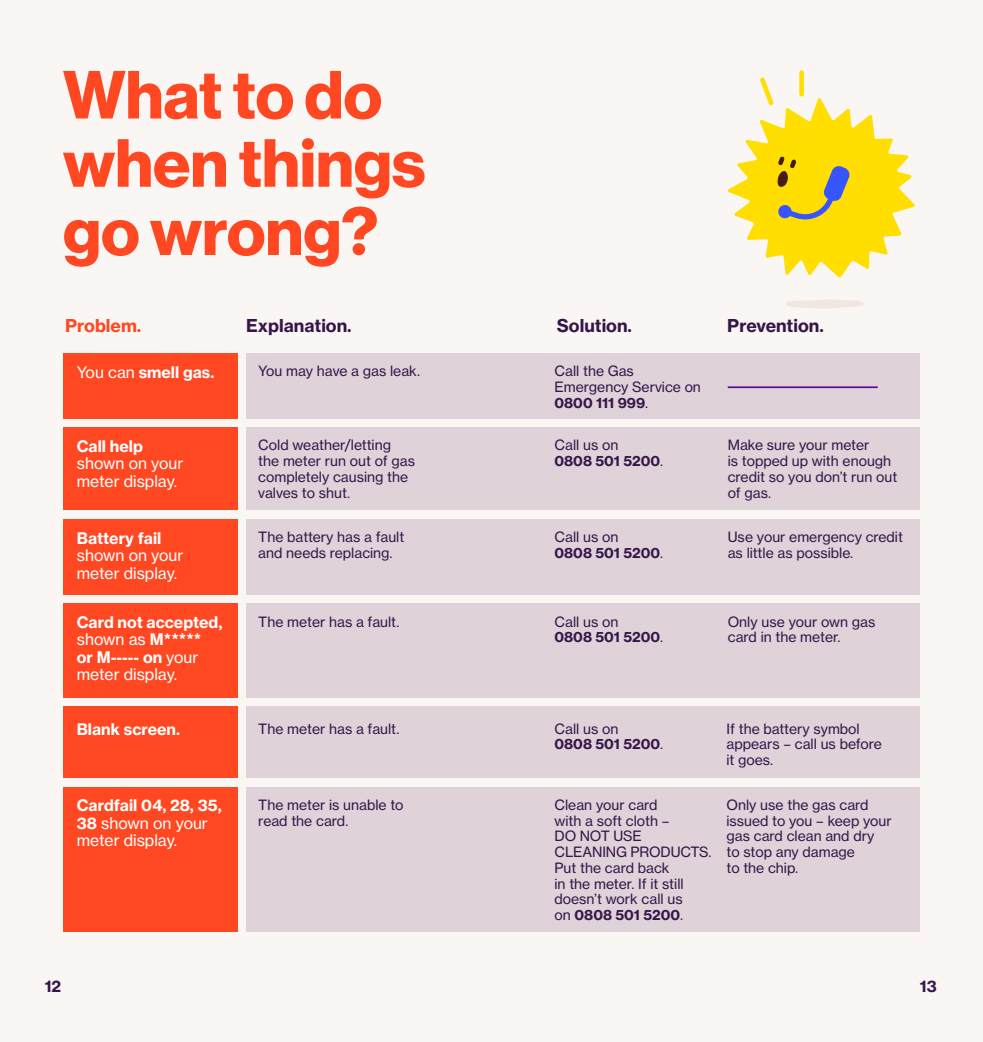
<style>
.page{position:relative;width:983px;height:1042px;background:#fff}
.page>*{position:absolute;margin:0;border:0;box-sizing:border-box;transform-origin:0 0}
.t1{font:700 66.5px/68.2px "Haas Grot Disp R 75";color:#ff4822}
.t2{font:700 17.5px "Haas Grot Text R 75";color:#36164a}
.t3{font:700 17.5px "Haas Grot Text R 75";color:#ff4822}
.t4{font:15.75px/17.5px "Haas Grot Text R 55 Roman";color:#fff}
.t5{font:700 15.75px "Haas Grot Text R 75";color:#fff}
.t6{font:700 15.75px "Haas Grot Text R 75";color:#36164a}
.t7{font:14px/15.8px "Haas Grot Text R 55 Roman";color:#36164a}
.t8{font:700 14px "Haas Grot Text R 75";color:#36164a}
.s1{font-family:"Haas Grot Text R 55 Roman";font-weight:400}
.s2{font-family:"Haas Grot Text R 75";font-weight:700}
</style>
<div class="page">
<div style="left:0;top:0;width:982px;height:1042px;background:#faf6f4"></div>
<div style="left:63px;top:353px;width:174px;height:65px;background:#ff4822"></div>
<div style="left:246px;top:353px;width:673px;height:65px;background:#dfd3d9"></div>
<div style="left:63px;top:427px;width:174px;height:83px;background:#ff4822"></div>
<div style="left:246px;top:427px;width:673px;height:83px;background:#dfd3d9"></div>
<div style="left:63px;top:519px;width:174px;height:75px;background:#ff4822"></div>
<div style="left:246px;top:519px;width:673px;height:75px;background:#dfd3d9"></div>
<div style="left:63px;top:603px;width:174px;height:95px;background:#ff4822"></div>
<div style="left:246px;top:603px;width:673px;height:95px;background:#dfd3d9"></div>
<div style="left:63px;top:707px;width:174px;height:71px;background:#ff4822"></div>
<div style="left:246px;top:707px;width:673px;height:71px;background:#dfd3d9"></div>
<hr style="left:727px;top:386px;width:150px;height:2px;background:#5e0d98">
<div style="left:63px;top:787px;width:174px;height:144px;background:#ff4822"></div>
<div style="left:246px;top:787px;width:673px;height:144px;background:#dfd3d9"></div>
<svg style="left:786px;top:299px;width:78px;height:10px"></svg>
<svg style="left:727px;top:70px;width:187px;height:208px"></svg>
<h1 class="t1" style="left:63px;top:62px;width:364px">What to do when things go wrong?</h1>
<p class="t3" style="left:65px;top:315px;width:78px">Problem.</p>
<p class="t2" style="left:246px;top:315px;width:107px">Explanation.</p>
<p class="t5" style="left:77px;top:362px;width:139px"><span class="s1">You can</span> smell gas.</p>
<p class="t7" style="left:258px;top:363px;width:163px">You may have a gas leak.</p>
<p class="t5" style="left:77px;top:436px;width:68px">Call help</p>
<p class="t4" style="left:77px;top:455px;width:108px">shown on your meter display.</p>
<p class="t7" style="left:258px;top:437px;width:158px">Cold weather/letting the meter run out of gas completely causing the valves to shut.</p>
<p class="t7" style="left:258px;top:529px;width:147px">The battery has a fault and needs replacing.</p>
<p class="t5" style="left:77px;top:528px;width:86px">Battery fail</p>
<p class="t4" style="left:77px;top:546px;width:108px">shown on your meter display.</p>
<p class="t5" style="left:77px;top:612px;width:147px">Card not accepted,</p>
<p class="t7" style="left:258px;top:613px;width:142px">The meter has a fault.</p>
<p class="t4" style="left:77px;top:631px;width:126px">shown as <span class="s2">M*****</span></p>
<p class="t5" style="left:77px;top:647px;width:123px">or M----- on <span class="s1">your</span></p>
<p class="t4" style="left:77px;top:666px;width:102px">meter display.</p>
<p class="t5" style="left:77px;top:719px;width:105px">Blank screen.</p>
<p class="t7" style="left:258px;top:720px;width:142px">The meter has a fault.</p>
<p class="t5" style="left:77px;top:795px;width:146px">Cardfail 04, 28, 35,</p>
<p class="t4" style="left:77px;top:814px;width:133px"><span class="s2">38</span> shown on your meter display.</p>
<p class="t7" style="left:258px;top:797px;width:147px">The meter is unable to read the card.</p>
<p class="t2" style="left:556px;top:315px;width:77px">Solution.</p>
<p class="t2" style="left:727px;top:315px;width:98px">Prevention.</p>
<p class="t7" style="left:554px;top:363px;width:148px">Call the Gas<br>Emergency Service on</p>
<p class="t8" style="left:554px;top:394px;width:95px">0800 111 999<span class="s1">.</span></p>
<p class="t7" style="left:727px;top:437px;width:171px">Make sure your meter<br>is topped up with enough credit so you don’t run out of gas.</p>
<p class="t7" style="left:554px;top:437px;width:65px">Call us on</p>
<p class="t8" style="left:554px;top:452px;width:110px">0808 501 5200<span class="s1">.</span></p>
<p class="t7" style="left:554px;top:529px;width:65px">Call us on</p>
<p class="t8" style="left:554px;top:544px;width:110px">0808 501 5200<span class="s1">.</span></p>
<p class="t7" style="left:554px;top:613px;width:65px">Call us on</p>
<p class="t8" style="left:554px;top:628px;width:110px">0808 501 5200<span class="s1">.</span></p>
<p class="t7" style="left:727px;top:529px;width:177px">Use your emergency credit as little as possible.</p>
<p class="t7" style="left:727px;top:613px;width:149px">Only use your own gas card in the meter.</p>
<p class="t7" style="left:554px;top:720px;width:65px">Call us on</p>
<p class="t8" style="left:554px;top:735px;width:110px">0808 501 5200<span class="s1">.</span></p>
<p class="t7" style="left:554px;top:797px;width:158px">Clean your card<br>with a soft cloth –<br>DO NOT USE<br>CLEANING PRODUCTS.<br>Put the card back<br>in the meter. If it still doesn’t work call us</p>
<p class="t8" style="left:554px;top:906px;width:130px"><span class="s1">on</span> 0808 501 5200<span class="s1">.</span></p>
<p class="t7" style="left:726px;top:720px;width:157px">If the battery symbol appears – call us before it goes.</p>
<p class="t7" style="left:726px;top:797px;width:167px">Only use the gas card issued to you – keep your gas card clean and dry<br>to stop any damage<br>to the chip.</p>
<p class="t6" style="left:45px;top:976px;width:18px">12</p>
<p class="t6" style="left:919px;top:976px;width:18px">13</p>
</div>
